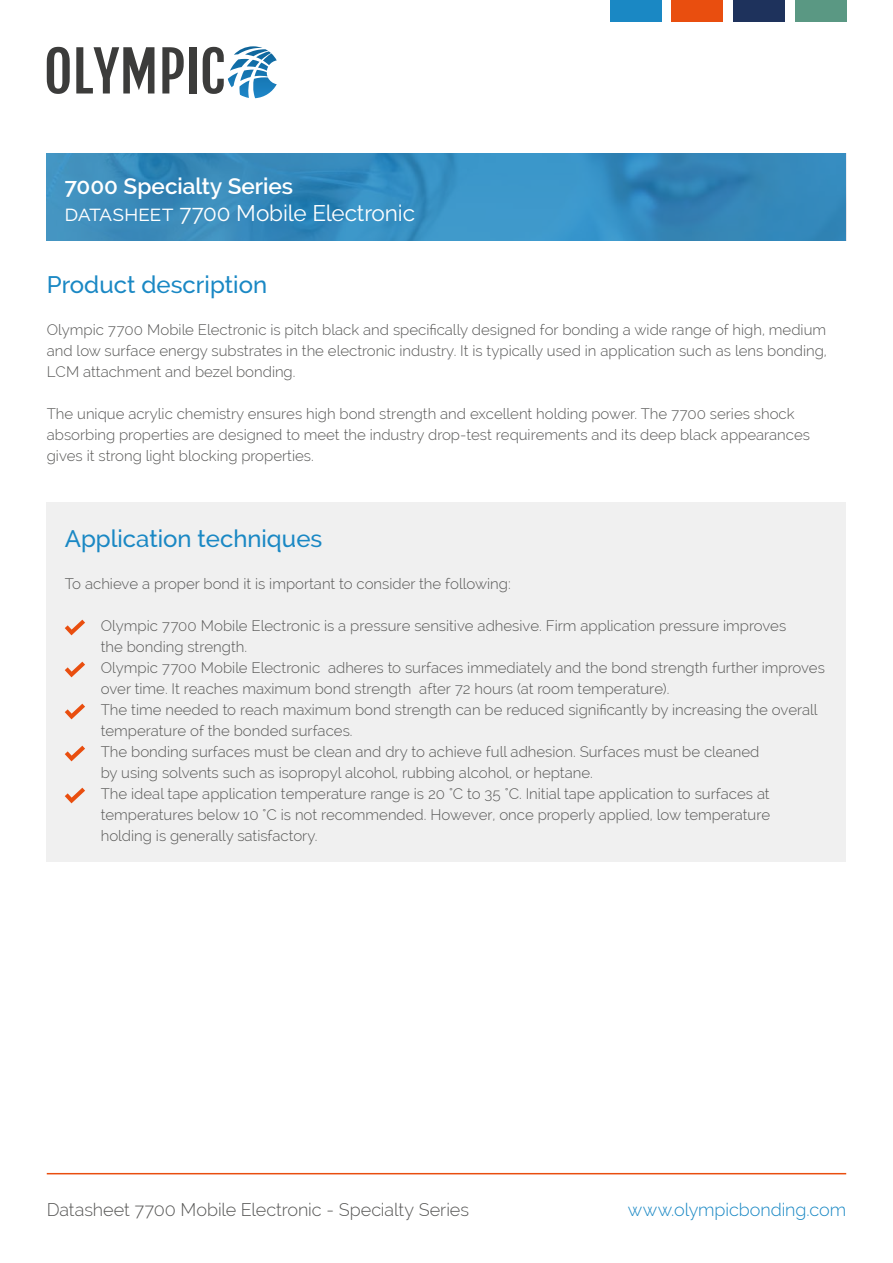
<style>
.page{position:relative;width:893px;height:1263px;background:#fff}
.page>*{position:absolute;margin:0;border:0;box-sizing:border-box;transform-origin:0 0}
.t1{font:500 24px "Raleway";color:#1a88c4}
.t2{font:22.5px "Raleway";letter-spacing:-.01em;color:#fff}
.t3{font:600 22.5px "Raleway";color:#fff}
.t4{font:300 18px "Raleway";letter-spacing:-.005em;color:#575756}
.t5{font:300 18px "Raleway";letter-spacing:-.005em;color:#1a88c4}
.t6{font:300 15px/21px "Raleway";color:#575756}
</style>
<div class="page">
<img style="left:47px;top:153px;width:799px;height:87px">
<hr style="left:47px;top:1173px;width:799px;height:1px;background:#e94e0f">
<div style="left:47px;top:503px;width:799px;height:359px;background:#f0f0f0"></div>
<svg style="left:65px;top:620px;width:20px;height:15px"></svg>
<svg style="left:65px;top:662px;width:20px;height:15px"></svg>
<svg style="left:65px;top:704px;width:20px;height:15px"></svg>
<svg style="left:65px;top:746px;width:20px;height:15px"></svg>
<svg style="left:65px;top:788px;width:20px;height:15px"></svg>
<svg style="left:47px;top:47px;width:23px;height:47px"></svg>
<svg style="left:162px;top:47px;width:22px;height:46px"></svg>
<div style="left:189px;top:47px;width:7px;height:46px;background:#3c3c3b"></div>
<svg style="left:203px;top:46px;width:74px;height:52px"></svg>
<svg style="left:76px;top:47px;width:78px;height:46px"></svg>
<div style="left:672px;top:0;width:51px;height:21px;background:#e94e0f"></div>
<div style="left:610px;top:0;width:51px;height:21px;background:#1a88c4"></div>
<div style="left:733px;top:0;width:51px;height:21px;background:#1e325c"></div>
<div style="left:795px;top:0;width:51px;height:21px;background:#5a9883"></div>
<h2 class="t3" style="left:65px;top:173px;width:230px">7000 Specialty Series</h2>
<h2 class="t2" style="left:65px;top:200px;width:352px">datasheet 7700 Mobile Electronic</h2>
<h1 class="t1" style="left:47px;top:270px;width:222px">Product description</h1>
<p class="t6" style="left:47px;top:319px;width:782px;text-align:justify">Olympic 7700 Mobile Electronic is pitch black and specifically designed for bonding a wide range of high, medium and low surface energy substrates in the electronic industry. It is typically used in application such as lens bonding, LCM attachment and bezel bonding.</p>
<p class="t6" style="left:47px;top:403px;width:765px">The unique acrylic chemistry ensures high bond strength and excellent holding power. The 7700 series shock absorbing properties are designed to meet the industry drop-test requirements and its deep black appearances gives it strong light blocking properties.</p>
<h1 class="t1" style="left:65px;top:524px;width:259px">Application techniques</h1>
<p class="t6" style="left:65px;top:573px;width:447px">To achieve a proper bond it is important to consider the following:</p>
<p class="t6" style="left:101px;top:615px;width:726px">Olympic 7700 Mobile Electronic is a pressure sensitive adhesive. Firm application pressure improves<br>the bonding strength.<br>Olympic 7700 Mobile Electronic adheres to surfaces immediately and the bond strength further improves over time. It reaches maximum bond strength after 72 hours (at room temperature).<br>The time needed to reach maximum bond strength can be reduced significantly by increasing the overall temperature of the bonded surfaces.<br>The bonding surfaces must be clean and dry to achieve full adhesion. Surfaces must be cleaned<br>by using solvents such as isopropyl alcohol, rubbing alcohol, or heptane.<br>The ideal tape application temperature range is 20 °C to 35 °C. Initial tape application to surfaces at temperatures below 10 °C is not recommended. However, once properly applied, low temperature holding is generally satisfactory.</p>
<p class="t4" style="left:47px;top:1199px;width:424px">Datasheet 7700 Mobile Electronic - Specialty Series</p>
<p class="t5" style="left:628px;top:1199px;width:220px">www.olympicbonding.com</p>
</div>
